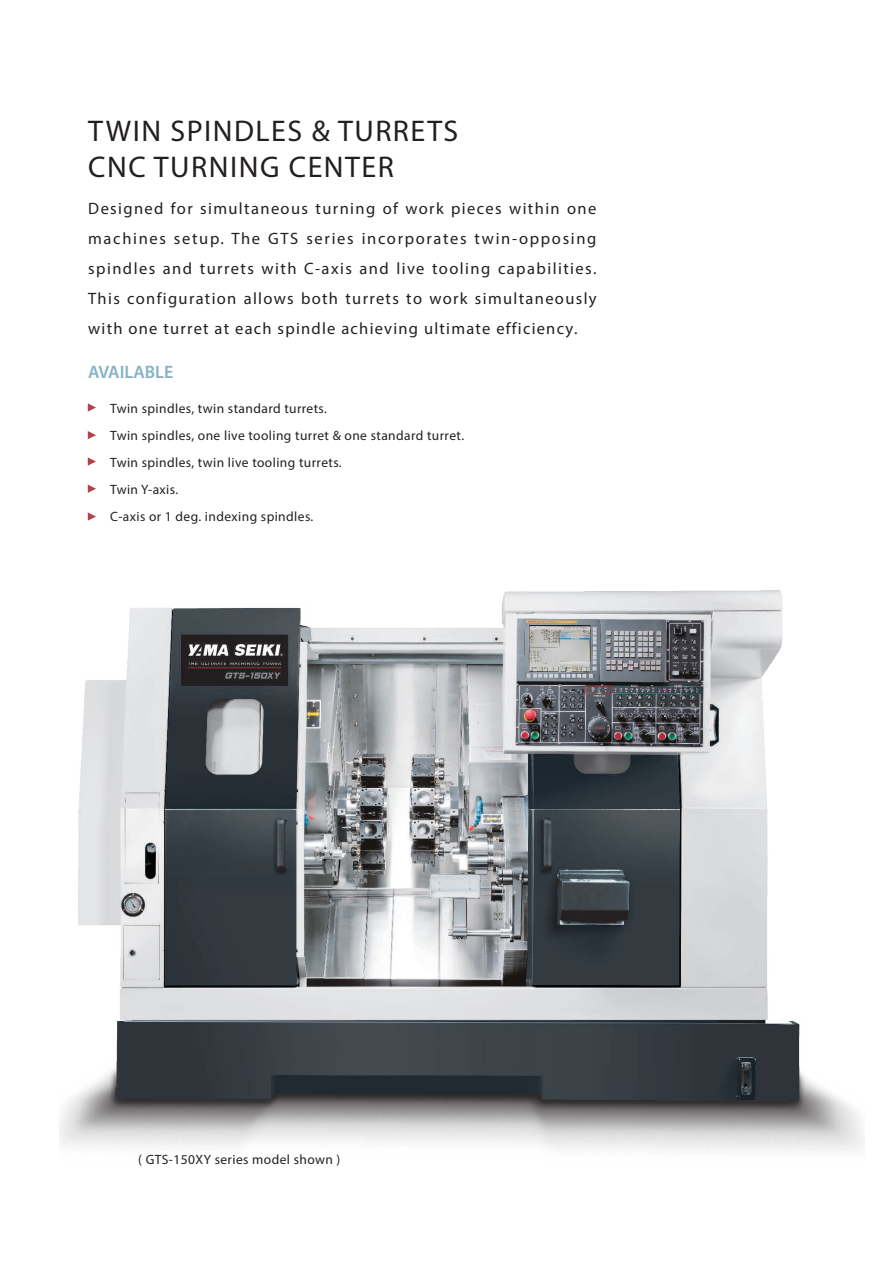
<style>
.page{position:relative;width:893px;height:1263px;background:#fff}
.page>*{position:absolute;margin:0;border:0;box-sizing:border-box;transform-origin:0 0}
.t1{font:30px/36px "Myriad Pro";letter-spacing:.05em;color:#231f20}
.t2{font:600 18px "Myriad Pro";color:#87b2c6}
.t3{font:16.5px/30px "Myriad Pro";letter-spacing:.075em;color:#231f20;text-align:justify}
.t4{font:13.5px/27.2px "Myriad Pro";letter-spacing:.03em;color:#231f20}
</style>
<div class="page">
<img style="left:60px;top:590px;width:805px;height:562px">
<svg style="left:88px;top:403px;width:8px;height:9px"></svg>
<svg style="left:88px;top:431px;width:8px;height:8px"></svg>
<svg style="left:88px;top:457px;width:8px;height:9px"></svg>
<svg style="left:88px;top:485px;width:8px;height:8px"></svg>
<svg style="left:88px;top:512px;width:8px;height:9px"></svg>
<h1 class="t1" style="left:88px;top:113px;width:372px">TWIN SPINDLES &amp; TURRETS<br>CNC TURNING CENTER</h1>
<p class="t3" style="left:88px;top:194px;width:510px">Designed for simultaneous turning of work pieces within one machines setup. The GTS series incorporates twin-opposing spindles and turrets with C-axis and live tooling capabilities.<br>This configuration allows both turrets to work simultaneously with one turret at each spindle achieving ultimate efficiency.</p>
<p class="t2" style="left:88px;top:361px;width:87px">AVAILABLE</p>
<p class="t4" style="left:110px;top:394px;width:355px">Twin spindles, twin standard turrets.<br>Twin spindles, one live tooling turret &amp; one standard turret.<br>Twin spindles, twin live tooling turrets.<br>Twin Y-axis.<br>C-axis or 1 deg. indexing spindles.</p>
<p class="t4" style="left:138px;top:1146px;width:204px">( GTS-150XY series model shown )</p>
</div>
